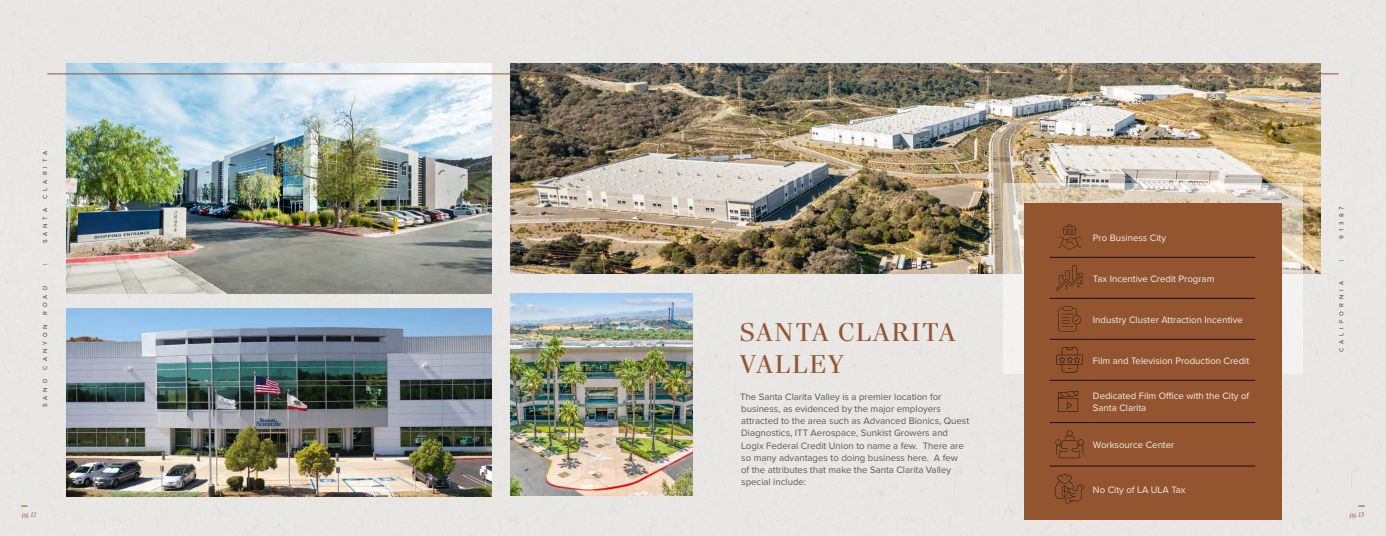
<style>
.page{position:relative;width:1386px;height:536px;background:#e8e7e4}
.page>*{position:absolute;margin:0;border:0;box-sizing:border-box;transform-origin:0 0}
.t1{font:26.25px/31.5px "Richmond Display";letter-spacing:.1em;color:#925530}
.t2{font:9.62px/12.2px "Proxima Nova";color:#58595b}
.t3{font:9.62px/12.2px "Proxima Nova";color:#f1f0ed}
.t4{font:italic 300 7px "Richmond Display";color:#925530}
.t5{font:500 6.12px "Proxima Nova";letter-spacing:.65em;color:#58595b}
</style>
<div class="page">
<img style="left:511px;top:294px;width:182px;height:201px">
<img style="left:67px;top:63px;width:424px;height:231px">
<img style="left:511px;top:63px;width:809px;height:211px">
<svg style="left:1003px;top:183px;width:299px;height:191px"></svg>
<div style="left:1024px;top:204px;width:257px;height:315px;background:#925530"></div>
<hr style="left:1050px;top:257px;width:39px;height:1px;background:#151209">
<hr style="left:1089px;top:257px;width:166px;height:1px;background:#151209">
<hr style="left:1050px;top:298px;width:39px;height:1px;background:#151209">
<hr style="left:1089px;top:298px;width:166px;height:1px;background:#151209">
<hr style="left:1050px;top:339px;width:39px;height:1px;background:#151209">
<hr style="left:1089px;top:339px;width:166px;height:1px;background:#151209">
<hr style="left:1050px;top:380px;width:39px;height:1px;background:#151209">
<hr style="left:1089px;top:380px;width:166px;height:1px;background:#151209">
<hr style="left:1050px;top:422px;width:39px;height:1px;background:#151209">
<hr style="left:1089px;top:422px;width:166px;height:1px;background:#151209">
<hr style="left:1050px;top:465px;width:39px;height:1px;background:#151209">
<hr style="left:1089px;top:465px;width:166px;height:1px;background:#151209">
<svg style="left:1058px;top:224px;width:24px;height:26px"></svg>
<svg style="left:1056px;top:265px;width:27px;height:25px"></svg>
<svg style="left:1058px;top:306px;width:23px;height:25px"></svg>
<svg style="left:1056px;top:347px;width:27px;height:25px"></svg>
<svg style="left:1055px;top:430px;width:29px;height:28px"></svg>
<svg style="left:1055px;top:474px;width:29px;height:29px"></svg>
<hr style="left:47px;top:74px;width:1292px;height:1px;background:#925530">
<svg style="left:1058px;top:391px;width:20px;height:21px"></svg>
<img style="left:67px;top:308px;width:424px;height:188px">
<p class="t5" style="left:41px;top:199px;width:49px;rotate:-90deg">CLARITA</p>
<p class="t5" style="left:41px;top:243px;width:37px;rotate:-90deg">SANTA</p>
<p class="t5" style="left:41px;top:265px;width:3px;rotate:-90deg">|</p>
<p class="t5" style="left:41px;top:314px;width:30px;rotate:-90deg">ROAD</p>
<p class="t5" style="left:41px;top:369px;width:47px;rotate:-90deg">CANYON</p>
<p class="t5" style="left:41px;top:407px;width:30px;rotate:-90deg">SAND</p>
<h1 class="t1" style="left:740px;top:317px;width:216px">SANTA CLARITA<br>VALLEY</h1>
<p class="t2" style="left:740px;top:389px;width:231px">The Santa Clarita Valley is a premier location for business, as evidenced by the major employers attracted to the area such as Advanced Bionics, Quest Diagnostics, ITT Aerospace, Sunkist Growers and Logix Federal Credit Union to name a few. There are so many advantages to doing business here. A few<br>of the attributes that make the Santa Clarita Valley special include:</p>
<p class="t3" style="left:1093px;top:231px;width:75px">Pro Business City</p>
<p class="t3" style="left:1093px;top:272px;width:123px">Tax Incentive Credit Program</p>
<p class="t3" style="left:1093px;top:313px;width:151px">Industry Cluster Attraction Incentive</p>
<p class="t3" style="left:1093px;top:354px;width:158px">Film and Television Production Credit</p>
<p class="t3" style="left:1093px;top:389px;width:158px">Dedicated Film Office with the City of<br>Santa Clarita</p>
<p class="t3" style="left:1093px;top:438px;width:83px">Worksource Center</p>
<p class="t3" style="left:1093px;top:482px;width:94px">No City of LA ULA Tax</p>
<p class="t5" style="left:1337px;top:238px;width:34px;rotate:-90deg">91387</p>
<p class="t5" style="left:1337px;top:352px;width:72px;rotate:-90deg">CALIFORNIA</p>
<p class="t4" style="left:22px;top:510px;width:16px">pg. 12</p>
<p class="t4" style="left:1350px;top:510px;width:16px">pg. 13</p>
</div>
